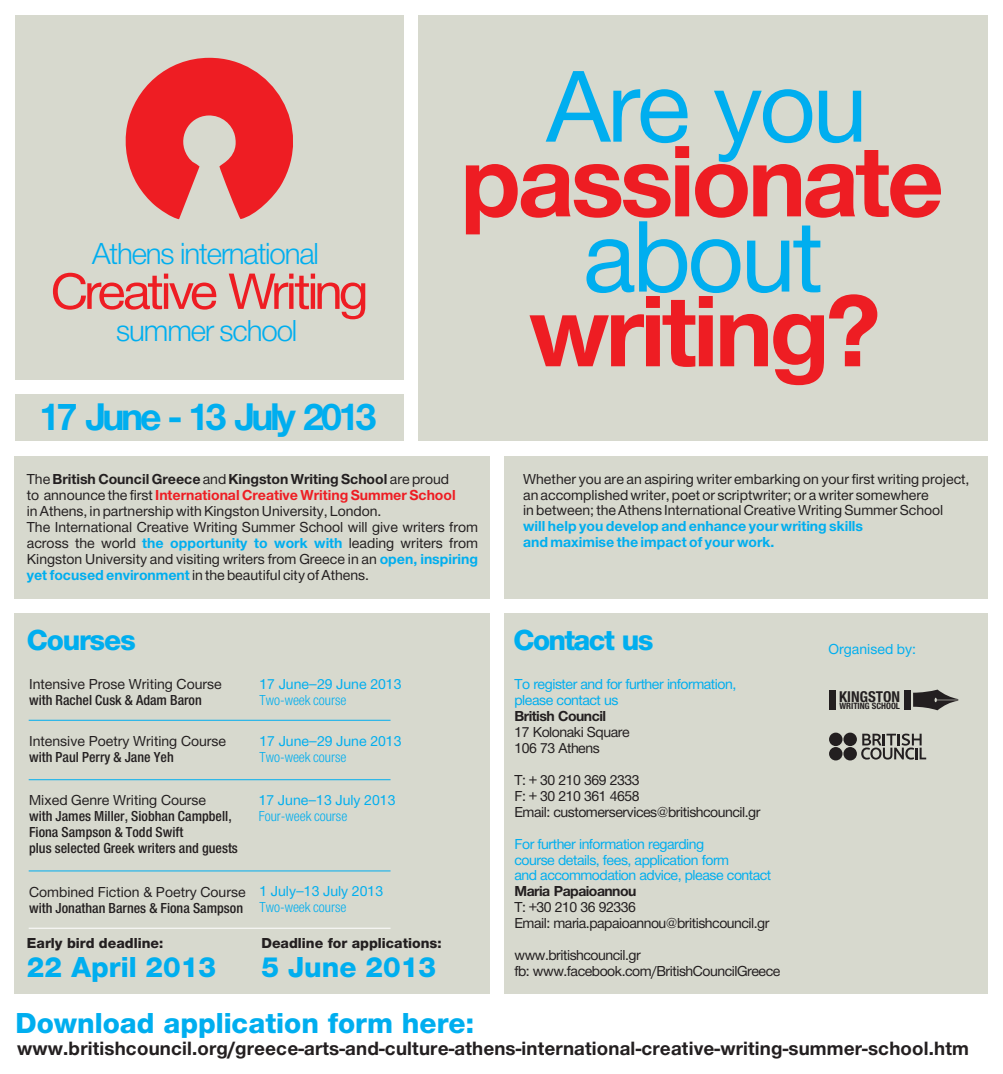
<style>
.page{position:relative;width:1003px;height:1074px;background:#fff}
.page>*{position:absolute;margin:0;border:0;box-sizing:border-box;transform-origin:0 0}
.t1{font:700 105.5px "Helvetica Neue Greek";letter-spacing:-.035em;color:#ee1d23}
.t2{font:105.5px "Helvetica Neue Greek";letter-spacing:-.03em;color:#00aeef}
.t3{font:53px "Helvetica Neue Greek";letter-spacing:-.06em;color:#ee1d23;scale:1.04 1}
.t4{font:700 40px "Helvetica Neue Greek";letter-spacing:-.085em;color:#00aeef}
.t5{font:300 31.5px "Helvetica Neue Greek";letter-spacing:-.035em;color:#00aeef}
.t6{font:800 30px "Helvetica Neue Greek";color:#00aeef}
.t7{font:800 30px "Helvetica Neue Greek";letter-spacing:-.055em;color:#00aeef}
.t8{font:800 30px "Helvetica Neue Greek";letter-spacing:-.04em;color:#00aeef}
.t9{font:700 20px "Helvetica Neue Greek";letter-spacing:.01em;color:#231f20}
.t10{font:700 condensed 16.12px "Helvetica Neue Greek";color:#231f20}
.t11{font:15px/16px "Helvetica Neue Greek";color:#231f20}
.t12{font:15px/16px "Helvetica Neue Greek";letter-spacing:-.03em;color:#231f20}
.t13{font:500 condensed 15px/16.1px "Helvetica Neue Greek";color:#231f20}
.t14{font:15px/16px "Helvetica Neue Greek";letter-spacing:-.03em;color:#00aeef}
.t15{font:15px "Helvetica Neue Greek";color:#00aeef}
.t16{font:700 15px/16px "Helvetica Neue Greek";color:#00aeef}
.t17{font:300 condensed 15px "Helvetica Neue Greek";color:#00aeef}
.t18{font:800 15px "Helvetica Neue Greek";color:#231f20}
.t19{font:700 15px "Helvetica Neue Greek";letter-spacing:-.035em;color:#231f20}
.t20{font:700 condensed 9.5px "Helvetica Neue Greek";color:#231f20}
.s1{font-weight:700}
.s2{font-weight:700;color:#ee1d23}
.s3{font-weight:700;color:#00aeef}
</style>
<div class="page">
<div style="left:15px;top:613px;width:475px;height:381px;background:#d7d9ce"></div>
<div style="left:504px;top:613px;width:484px;height:381px;background:#d7d9ce"></div>
<div style="left:15px;top:456px;width:475px;height:142px;background:#d7d9ce"></div>
<div style="left:504px;top:456px;width:484px;height:142px;background:#d7d9ce"></div>
<div style="left:15px;top:395px;width:388px;height:46px;background:#d7d9ce"></div>
<hr style="left:29px;top:720px;width:361px;height:1px;background:#00aeef">
<hr style="left:29px;top:779px;width:361px;height:1px;background:#00aeef">
<hr style="left:29px;top:870px;width:361px;height:1px;background:#00aeef">
<div style="left:419px;top:15px;width:569px;height:426px;background:#d7d9ce"></div>
<div style="left:15px;top:15px;width:388px;height:365px;background:#d7d9ce"></div>
<svg style="left:125px;top:58px;width:168px;height:161px"></svg>
<svg style="left:861px;top:733px;width:65px;height:26px"></svg>
<div style="left:829px;top:732px;width:13px;height:14px;background:#231f20;border-radius:50%"></div>
<div style="left:843px;top:732px;width:14px;height:14px;background:#231f20;border-radius:50%"></div>
<div style="left:829px;top:747px;width:13px;height:13px;background:#231f20;border-radius:50%"></div>
<div style="left:843px;top:747px;width:14px;height:13px;background:#231f20;border-radius:50%"></div>
<div style="left:829px;top:690px;width:6px;height:19px;background:#231f20"></div>
<div style="left:904px;top:690px;width:6px;height:19px;background:#231f20"></div>
<svg style="left:913px;top:689px;width:45px;height:21px"></svg>
<hr style="left:29px;top:928px;width:361px;height:1px;background:#fff">
<h3 class="t5" style="left:92px;top:239px;width:228px">Athens international</h3>
<h2 class="t3" style="left:51px;top:267px;width:307px">Creative Writing</h2>
<h3 class="t5" style="left:116px;top:316px;width:183px">summer school</h3>
<h3 class="t4" style="left:39px;top:399px;width:339px">17 June - 13 July 2013</h3>
<h1 class="t2" style="left:546px;top:59px;width:323px">Are you</h1>
<h1 class="t1" style="left:460px;top:134px;width:485px">passionate</h1>
<h1 class="t2" style="left:583px;top:209px;width:242px">about</h1>
<h1 class="t1" style="left:529px;top:284px;width:354px">writing?</h1>
<p class="t11" style="left:27px;top:471px;width:453px">The <span class="s1">British Council Greece</span> and <span class="s1">Kingston Writing School</span> are proud<br>to announce the first <span class="s2">International Creative Writing Summer School<br></span>in Athens, in partnership with Kingston University, London.<br>The International Creative Writing Summer School will give writers from across the world <span class="s3">the opportunity to work with</span> leading writers from Kingston University and visiting writers from Greece in an <span class="s3">open, inspiring yet focused environment</span>in the beautiful city of Athens.</p>
<p class="t11" style="left:523px;top:471px;width:448px">Whether you are an aspiring writer embarking on your first writing project, an accomplished writer, poet or scriptwriter; or a writer somewhere<br>in between; the Athens International Creative Writing Summer School</p>
<p class="t16" style="left:523px;top:519px;width:341px">will help you develop and enhance your writing skills and maximise the impact of your work.</p>
<h3 class="t8" style="left:27px;top:627px;width:111px">Courses</h3>
<p class="t11" style="left:29px;top:676px;width:194px">Intensive Prose Writing Course</p>
<p class="t13" style="left:29px;top:692px;width:174px">with Rachel Cusk &amp; Adam Baron</p>
<p class="t11" style="left:29px;top:733px;width:199px">Intensive Poetry Writing Course</p>
<p class="t13" style="left:29px;top:749px;width:146px">with Paul Perry &amp; Jane Yeh</p>
<p class="t11" style="left:29px;top:793px;width:179px">Mixed Genre Writing Course</p>
<p class="t13" style="left:29px;top:809px;width:210px">with James Miller, Siobhan Campbell,<br>Fiona Sampson &amp; Todd Swift<br>plus selected Greek writers and guests</p>
<p class="t11" style="left:29px;top:884px;width:218px">Combined Fiction &amp; Poetry Course</p>
<p class="t13" style="left:29px;top:900px;width:216px">with Jonathan Barnes &amp; Fiona Sampson</p>
<p class="t18" style="left:27px;top:936px;width:138px">Early bird deadline:</p>
<h3 class="t6" style="left:27px;top:953px;width:191px">22 April 2013</h3>
<p class="t15" style="left:259px;top:677px;width:144px">17 June–29 June 2013</p>
<p class="t17" style="left:259px;top:693px;width:89px">Two-week course</p>
<p class="t15" style="left:259px;top:734px;width:144px">17 June–29 June 2013</p>
<p class="t17" style="left:259px;top:750px;width:89px">Two-week course</p>
<p class="t15" style="left:259px;top:793px;width:138px">17 June–13 July 2013</p>
<p class="t17" style="left:259px;top:809px;width:90px">Four-week course</p>
<p class="t15" style="left:259px;top:884px;width:125px">1 July–13 July 2013</p>
<p class="t17" style="left:259px;top:900px;width:89px">Two-week course</p>
<p class="t18" style="left:261px;top:936px;width:182px">Deadline for applications:</p>
<h3 class="t6" style="left:261px;top:953px;width:176px">5 June 2013</h3>
<h3 class="t6" style="left:15px;top:1009px;width:460px">Download application form here:</h3>
<h3 class="t7" style="left:513px;top:627px;width:142px">Contact us</h3>
<p class="t14" style="left:514px;top:676px;width:223px">To register and for further information, please contact us</p>
<p class="t19" style="left:514px;top:709px;width:93px">British Council</p>
<p class="t12" style="left:514px;top:724px;width:117px">17 Kolonaki Square<br>106 73 Athens</p>
<p class="t12" style="left:514px;top:772px;width:247px">T: + 30 210 369 2333<br>F: + 30 210 361 4658<br>Email: customerservices@britishcouncil.gr</p>
<p class="t14" style="left:514px;top:836px;width:258px">For further information regarding<br>course details, fees, application form<br>and accommodation advice, please contact</p>
<p class="t19" style="left:514px;top:884px;width:123px">Maria Papaioannou</p>
<p class="t12" style="left:514px;top:900px;width:257px">T: +30 210 36 92336<br>Email: maria.papaioannou@britishcouncil.gr</p>
<p class="t12" style="left:514px;top:948px;width:267px">www.britishcouncil.gr<br>fb: www.facebook.com/BritishCouncilGreece</p>
<p class="t15" style="left:828px;top:642px;width:89px">Organised by:</p>
<p class="t10" style="left:839px;top:689px;width:62px">KINGSTON</p>
<p class="t20" style="left:839px;top:702px;width:62px">WRITING SCHOOL</p>
<h3 class="t9" style="left:17px;top:1039px;width:953px">www.britishcouncil.org/greece-arts-and-culture-athens-international-creative-writing-summer-school.htm</h3>
</div>
